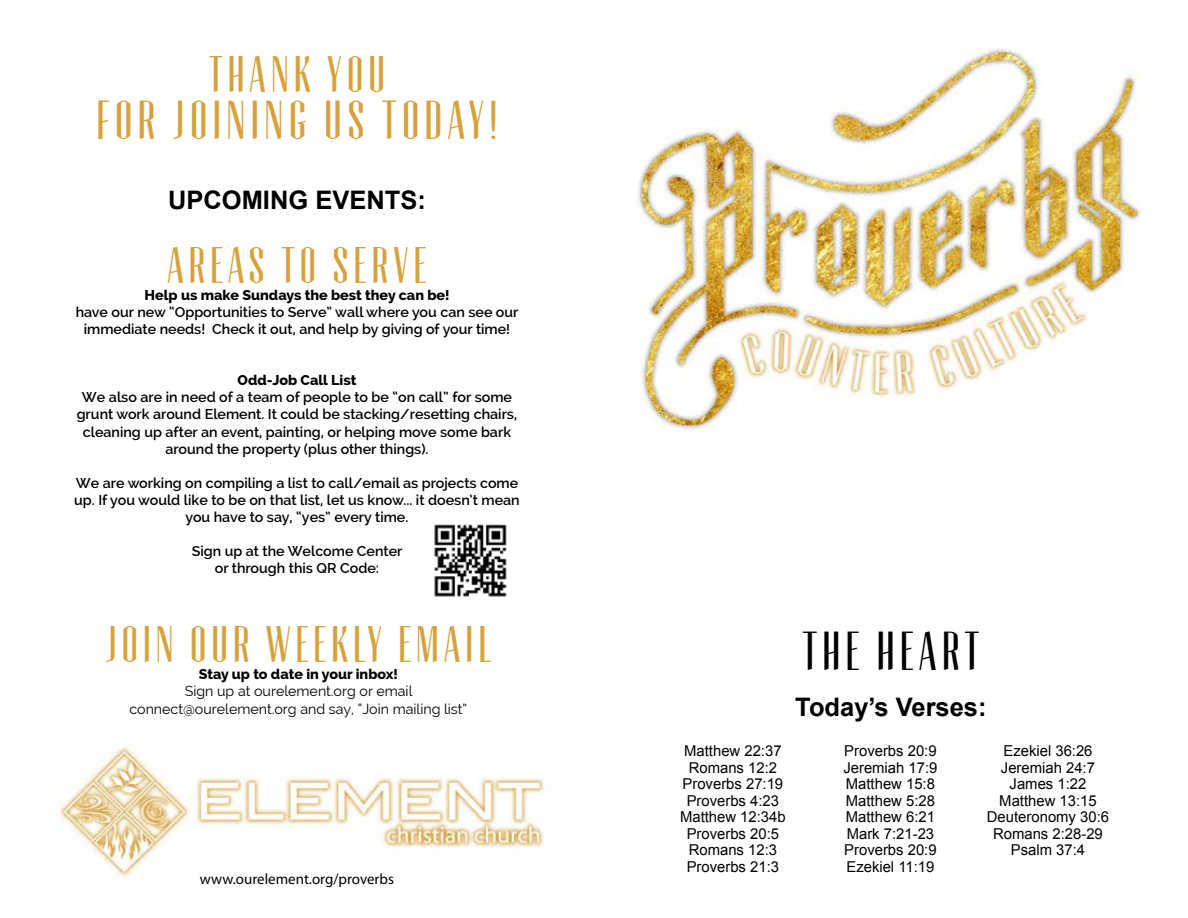
<style>
.page{position:relative;width:1188px;height:918px;background:#fff}
.page>*{position:absolute;margin:0;border:0;box-sizing:border-box;transform-origin:0 0}
.t1{font:48px "Tommaso";letter-spacing:.1em;color:#d6a23c}
.t2{font:48px "Tommaso";letter-spacing:.1em;color:#000}
.t3{font:45px "Tommaso";letter-spacing:.1em;color:#d6a23c}
.t4{font:700 25.5px "Arial";color:#000}
.t5{font:15px/16.5px "Arial";color:#000;text-align:center}
.t6{font:15px "Myriad Pro";color:#000}
.t7{font:600 14.25px/17.1px "Raleway";color:#000;text-align:center}
.t8{font:14.25px/17.1px "Raleway";color:#000;text-align:center}
.t9{font:800 14.25px "Raleway";color:#000}
</style>
<div class="page">
<img style="left:60px;top:49px;width:1081px;height:832px">
<img style="left:430px;top:520px;width:80px;height:80px">
<h2 class="t3" style="left:209px;top:48px;width:178px">THANK YOU</h2>
<h1 class="t1" style="left:96px;top:92px;width:403px">FOR JOINING US TODAY!</h1>
<h3 class="t4" style="left:168px;top:184px;width:259px">UPCOMING EVENTS:</h3>
<h2 class="t3" style="left:167px;top:239px;width:261px">AREAS TO SERVE</h2>
<p class="t9" style="left:145px;top:287px;width:306px">Help us make Sundays the best they can be!</p>
<p class="t7" style="left:76px;top:303px;width:444px">have our new “Opportunities to Serve” wall where you can see our immediate needs! Check it out, and help by giving of your time!</p>
<p class="t9" style="left:238px;top:372px;width:120px">Odd-Job Call List</p>
<p class="t7" style="left:77px;top:389px;width:442px">We also are in need of a team of people to be “on call” for some grunt work around Element. It could be stacking/resetting chairs, cleaning up after an event, painting, or helping move some bark around the property (plus other things).</p>
<p class="t7" style="left:74px;top:474px;width:447px">We are working on compiling a list to call/email as projects come up. If you would like to be on that list, let us know... it doesn’t mean you have to say, “yes” every time.</p>
<p class="t7" style="left:192px;top:543px;width:212px">Sign up at the Welcome Center or through this QR Code:</p>
<h2 class="t3" style="left:105px;top:618px;width:387px">JOIN OUR WEEKLY EMAIL</h2>
<p class="t9" style="left:199px;top:666px;width:201px">Stay up to date in your inbox!</p>
<p class="t8" style="left:129px;top:683px;width:339px">Sign up at ourelement.org or email connect@ourelement.org and say, “Join mailing list”</p>
<p class="t6" style="left:200px;top:870px;width:196px">www.ourelement.org/proverbs</p>
<h1 class="t2" style="left:802px;top:623px;width:179px">THE HEART</h1>
<h3 class="t4" style="left:795px;top:690px;width:193px">Today’s Verses:</h3>
<p class="t5" style="left:680px;top:743px;width:107px">Matthew 22:37<br>Romans 12:2<br>Proverbs 27:19<br>Proverbs 4:23<br>Matthew 12:34b<br>Proverbs 20:5<br>Romans 12:3<br>Proverbs 21:3</p>
<p class="t5" style="left:843px;top:743px;width:96px;text-align:left">Proverbs 20:9<br>Jeremiah 17:9<br>Matthew 15:8<br>Matthew 5:28<br>Matthew 6:21<br>Mark 7:21-23<br>Proverbs 20:9<br>Ezekiel 11:19</p>
<p class="t5" style="left:987px;top:743px;width:124px">Ezekiel 36:26<br>Jeremiah 24:7<br>James 1:22<br>Matthew 13:15<br>Deuteronomy 30:6<br>Romans 2:28-29<br>Psalm 37:4</p>
</div>
